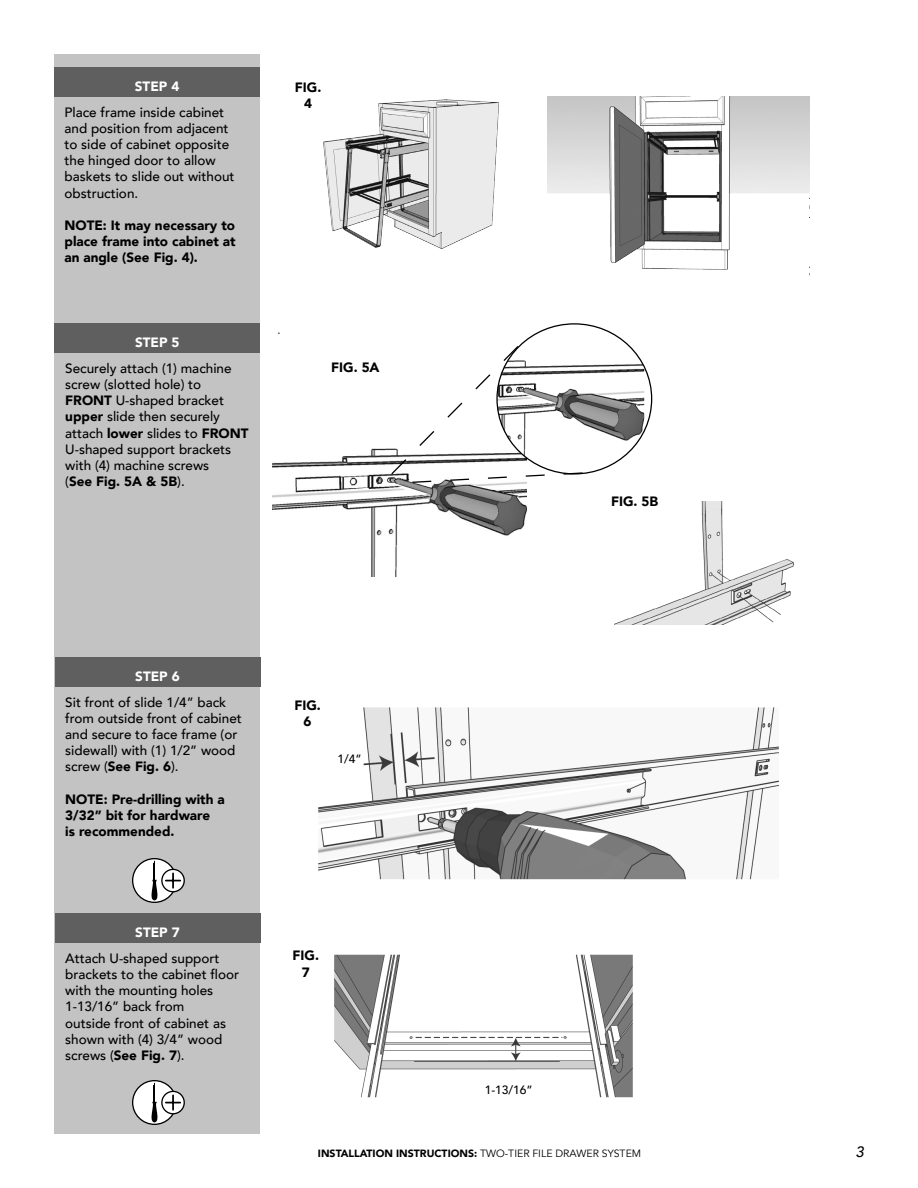
<style>
.page{position:relative;width:918px;height:1188px;background:#fff}
.page>*{position:absolute;margin:0;border:0;box-sizing:border-box;transform-origin:0 0}
.t1{font:italic 500 15px "Avenir";color:#000}
.t2{font:500 13.5px/16.2px "Avenir";color:#000}
.t3{font:900 13.5px/16.2px "Avenir";color:#000;text-align:justify}
.t4{font:900 13.5px "Avenir";color:#fff}
.t5{font:500 12px "Avenir";color:#000}
.t6{font:900 10.5px "Avenir";color:#000}
.s1{font-weight:900}
.s2{font-weight:400}
</style>
<div class="page">
<img style="left:548px;top:96px;width:261px;height:174px">
<img style="left:323px;top:99px;width:176px;height:150px">
<img style="left:318px;top:707px;width:461px;height:173px">
<div style="left:54px;top:54px;width:206px;height:1080px;background:#c3c3c3"></div>
<div style="left:55px;top:67px;width:205px;height:30px;background:#5f5f5f"></div>
<img style="left:334px;top:954px;width:299px;height:144px">
<div style="left:133px;top:1081px;width:43px;height:43px;background:#fff;border-radius:50%"></div>
<div style="left:132px;top:1080px;width:45px;height:45px;border:1px solid #000;border-radius:50%"></div>
<svg style="left:151px;top:1083px;width:7px;height:39px"></svg>
<svg style="left:162px;top:1091px;width:22px;height:23px"></svg>
<div style="left:161px;top:1091px;width:24px;height:23px;border:1px solid #000;border-radius:50%"></div>
<svg style="left:166px;top:1095px;width:14px;height:15px"></svg>
<div style="left:133px;top:859px;width:43px;height:43px;background:#fff;border-radius:50%"></div>
<div style="left:132px;top:858px;width:45px;height:45px;border:1px solid #000;border-radius:50%"></div>
<svg style="left:151px;top:861px;width:7px;height:39px"></svg>
<svg style="left:162px;top:869px;width:22px;height:23px"></svg>
<div style="left:161px;top:869px;width:24px;height:23px;border:1px solid #000;border-radius:50%"></div>
<svg style="left:166px;top:873px;width:14px;height:15px"></svg>
<img style="left:615px;top:501px;width:179px;height:124px">
<div style="left:611px;top:493px;width:76px;height:15px;background:#fff"></div>
<div style="left:55px;top:323px;width:205px;height:30px;background:#5f5f5f"></div>
<div style="left:55px;top:657px;width:205px;height:30px;background:#5f5f5f"></div>
<div style="left:55px;top:913px;width:205px;height:30px;background:#5f5f5f"></div>
<div style="left:299px;top:744px;width:56px;height:37px;background:#fff"></div>
<div style="left:440px;top:1076px;width:110px;height:24px;background:#fff"></div>
<img style="left:272px;top:448px;width:254px;height:129px">
<img style="left:520px;top:324px;width:124px;height:150px">
<svg style="left:390px;top:345px;width:194px;height:139px"></svg>
<p class="t4" style="left:135px;top:75px;width:46px">STEP 4</p>
<p class="t3" style="left:295px;top:79px;width:28px">FIG.</p>
<p class="t3" style="left:304px;top:95px;width:9px">4</p>
<p class="t2" style="left:64px;top:103px;width:172px">Place frame inside cabinet and position from adjacent to side of cabinet opposite the hinged door to allow baskets to slide out without obstruction.</p>
<p class="t3" style="left:64px;top:217px;width:173px">NOTE: It may necessary to place frame into cabinet at an angle (See Fig. 4).</p>
<p class="t4" style="left:135px;top:331px;width:46px">STEP 5</p>
<p class="t2" style="left:65px;top:359px;width:185px">Securely attach (1) machine screw (slotted hole) to<br><span class="s1">FRONT</span> U-shaped bracket <span class="s1">upper</span> slide then securely attach <span class="s1">lower</span> slides to <span class="s1">FRONT<br></span>U-shaped support brackets with (4) machine screws<br>(<span class="s1">See Fig. 5A &amp; 5B</span>).</p>
<p class="t3" style="left:331px;top:359px;width:50px">FIG. 5A</p>
<p class="t3" style="left:611px;top:493px;width:49px">FIG. 5B</p>
<p class="t4" style="left:135px;top:665px;width:46px">STEP 6</p>
<p class="t2" style="left:65px;top:693px;width:178px">Sit front of slide 1/4” back from outside front of cabinet and secure to face frame (or sidewall) with (1) 1/2” wood screw (<span class="s1">See Fig. 6</span>).</p>
<p class="t3" style="left:65px;top:791px;width:161px;text-align:left">NOTE: Pre-drilling with a<br>3/32” bit for hardware<br>is recommended.</p>
<p class="t4" style="left:135px;top:921px;width:46px">STEP 7</p>
<p class="t2" style="left:65px;top:949px;width:175px">Attach U-shaped support brackets to the cabinet floor with the mounting holes<br>1-13/16” back from</p>
<p class="t2" style="left:65px;top:1014px;width:162px">outside front of cabinet as shown with (4) 3/4” wood screws (<span class="s1">See Fig. 7</span>).</p>
<p class="t3" style="left:294px;top:697px;width:28px">FIG.</p>
<p class="t3" style="left:304px;top:713px;width:9px">6</p>
<p class="t5" style="left:338px;top:748px;width:26px">1/4”</p>
<p class="t3" style="left:293px;top:947px;width:28px">FIG.</p>
<p class="t3" style="left:302px;top:964px;width:9px">7</p>
<p class="t5" style="left:485px;top:1079px;width:50px">1-13/16”</p>
<p class="t6" style="left:318px;top:1145px;width:325px">INSTALLATION INSTRUCTIONS: <span class="s2">TWO-TIER FILE DRAWER SYSTEM</span></p>
<p class="t1" style="left:856px;top:1143px;width:10px">3</p>
</div>
